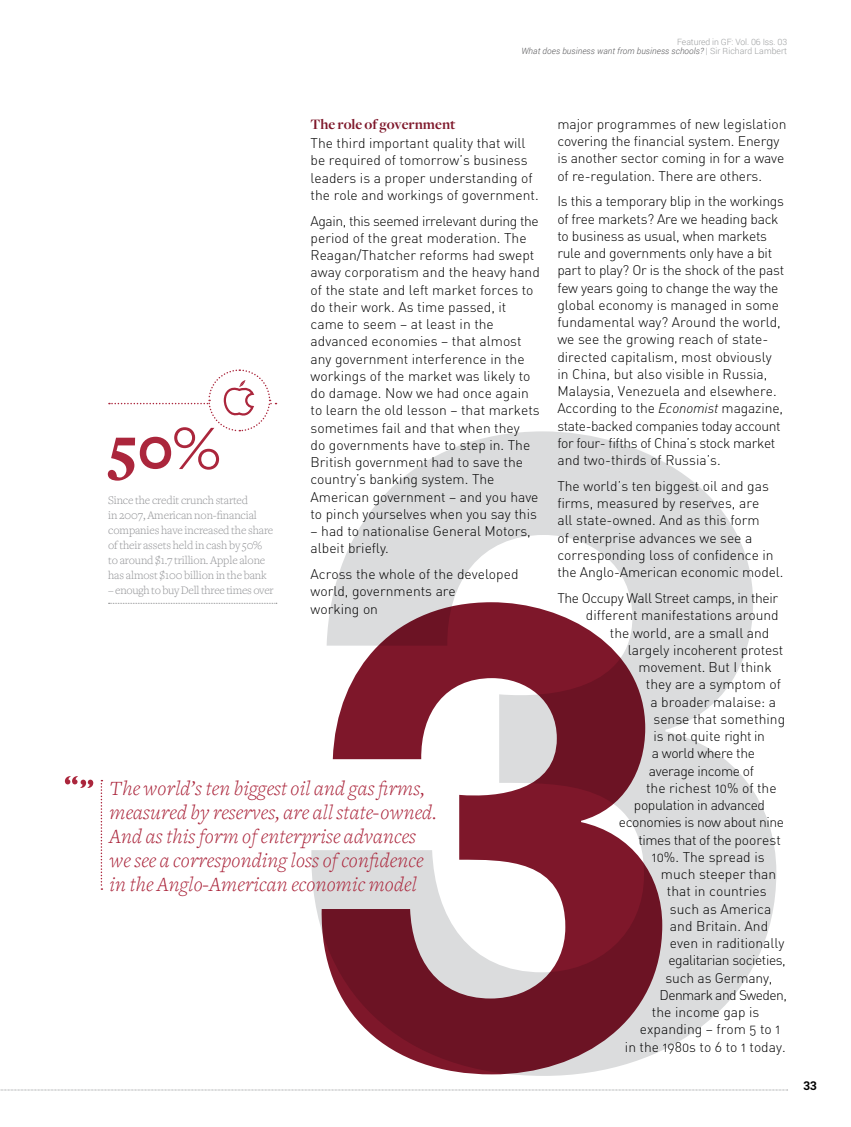
<style>
.page{position:relative;width:851px;height:1127px;background:#fff}
.page>*{position:absolute;margin:0;border:0;box-sizing:border-box;transform-origin:0 0}
.t1{font:900 63px "Freight Text";color:#ab263c}
.t2{font:italic 300 21px/24px "Freight Text";letter-spacing:.01em;color:#ab263c}
.t3{font:700 15px "Freight Disp";color:#7e172a}
.t4{font:13.8px/17.2px "DIN Light Alternate";color:#000}
.t5{font:13.8px/17.2px "DIN Light Alternate";letter-spacing:-.02em;color:#000}
.t6{font:13.8px "DIN Light Alternate";letter-spacing:-.03em;color:#000}
.t7{font:13.8px "DIN Light Alternate";letter-spacing:-.04em;color:#000}
.t8{font:300 12px/15px "Freight Text";letter-spacing:-.01em;color:#929396}
.t9{font:700 12px "Roboto Slab";color:#000}
.t10{font:300 8.7px/9.3px "Roboto";letter-spacing:-.01em;color:#9c9e9f;text-align:right}
.s1{font-style:italic;color:#58585a}
.s2{font-family:"DINOT";font-weight:300;font-style:italic}
</style>
<div class="page">
<svg style="left:0;top:1089px;width:787px;height:1px"></svg>
<svg style="left:108px;top:603px;width:169px;height:1px"></svg>
<svg style="left:311px;top:431px;width:465px;height:645px"></svg>
<svg style="left:101px;top:780px;width:1px;height:110px"></svg>
<svg style="left:65px;top:776px;width:28px;height:12px"></svg>
<svg style="left:109px;top:369px;width:167px;height:63px"></svg>
<p class="t10" style="left:521px;top:37px;width:267px">Featured in GF: Vol. 06 Iss. 03<br><span class="s1">What does business want from business schools?</span> | Sir Richard Lambert</p>
<h1 class="t1" style="left:108px;top:412px;width:113px">50%</h1>
<p class="t8" style="left:108px;top:493px;width:166px">Since the credit crunch started<br>in 2007, American non-financial companies have increased the share of their assets held in cash by 50% to around $1.7 trillion. Apple alone has almost $100 billion in the bank</p>
<p class="t8" style="left:108px;top:583px;width:167px">– enough to buy Dell three times over</p>
<p class="t3" style="left:310px;top:116px;width:146px">The role of government</p>
<p class="t4" style="left:310px;top:134px;width:229px">The third important quality that will be required of tomorrow’s business leaders is a proper understanding of the role and workings of government.</p>
<p class="t4" style="left:310px;top:212px;width:231px">Again, this seemed irrelevant during the period of the great moderation. The Reagan/Thatcher reforms had swept away corporatism and the heavy hand of the state and left market forces to do their work. As time passed, it came to seem – at least in the advanced economies – that almost any government interference in the workings of the market was likely to do damage. Now we had once again to learn the old lesson – that markets sometimes fail and that when they<br>do governments have to step in. The British government had to save the country’s banking system. The American government – and you have to pinch yourselves when you say this</p>
<p class="t4" style="left:310px;top:522px;width:222px">– had to nationalise General Motors, albeit briefly.</p>
<p class="t4" style="left:310px;top:565px;width:209px">Across the whole of the developed world, governments are<br>working on</p>
<h2 class="t2" style="left:109px;top:777px;width:329px">The world’s ten biggest oil and gas firms, measured by reserves, are all state-owned.<br>And as this form of enterprise advances we see a corresponding loss of confidence in the Anglo-American economic model</h2>
<p class="t4" style="left:557px;top:115px;width:230px">major programmes of new legislation covering the financial system. Energy is another sector coming in for a wave of re-regulation. There are others.</p>
<p class="t5" style="left:557px;top:193px;width:228px">Is this a temporary blip in the workings of free markets? Are we heading back to business as usual, when markets rule and governments only have a bit part to play? Or is the shock of the past few years going to change the way the global economy is managed in some fundamental way? Around the world, we see the growing reach of state&shy;directed capitalism, most obviously in China, but also visible in Russia, Malaysia, Venezuela and elsewhere.<br>According to the <span class="s2">Economist</span> magazine, state-backed companies today account for four- fifths of China’s stock market and two-thirds of Russia’s.</p>
<p class="t4" style="left:557px;top:477px;width:227px">The world’s ten biggest oil and gas firms, measured by reserves, are<br>all state-owned. And as this form<br>of enterprise advances we see a corresponding loss of confidence in the Anglo-American economic model.</p>
<p class="t6" style="left:557px;top:589px;width:222px">The Occupy Wall Street camps, in their</p>
<p class="t4" style="left:586px;top:606px;width:194px">different manifestations around</p>
<p class="t4" style="left:610px;top:624px;width:161px">the world, are a small and</p>
<p class="t4" style="left:628px;top:641px;width:157px">largely incoherent protest</p>
<p class="t4" style="left:638px;top:658px;width:135px">movement. But I think</p>
<p class="t4" style="left:646px;top:675px;width:137px">they are a symptom of</p>
<p class="t4" style="left:650px;top:693px;width:127px">a broader malaise: a</p>
<p class="t4" style="left:653px;top:710px;width:133px">sense that something</p>
<p class="t4" style="left:653px;top:727px;width:113px">is not quite right in</p>
<p class="t6" style="left:652px;top:745px;width:104px">a world where the</p>
<p class="t6" style="left:649px;top:762px;width:106px">average income of</p>
<p class="t4" style="left:646px;top:779px;width:132px">the richest 10% of the</p>
<p class="t6" style="left:634px;top:796px;width:133px">population in advanced</p>
<p class="t6" style="left:619px;top:814px;width:167px">economies is now about nine</p>
<p class="t6" style="left:638px;top:831px;width:144px">times that of the poorest</p>
<p class="t4" style="left:652px;top:848px;width:114px">10%. The spread is</p>
<p class="t4" style="left:661px;top:865px;width:117px">much steeper than</p>
<p class="t4" style="left:667px;top:882px;width:101px">that in countries</p>
<p class="t4" style="left:670px;top:900px;width:103px">such as America</p>
<p class="t4" style="left:670px;top:917px;width:100px">and Britain. And</p>
<p class="t4" style="left:670px;top:934px;width:116px">even in raditionally</p>
<p class="t6" style="left:668px;top:952px;width:119px">egalitarian societies,</p>
<p class="t4" style="left:665px;top:969px;width:109px">such as Germany,</p>
<p class="t7" style="left:659px;top:986px;width:129px">Denmark and Sweden,</p>
<p class="t4" style="left:652px;top:1003px;width:109px">the income gap is</p>
<p class="t4" style="left:640px;top:1020px;width:142px">expanding – from 5 to 1</p>
<p class="t4" style="left:625px;top:1038px;width:162px">in the 1980s to 6 to 1 today.</p>
<p class="t9" style="left:803px;top:1077px;width:15px">33</p>
</div>
